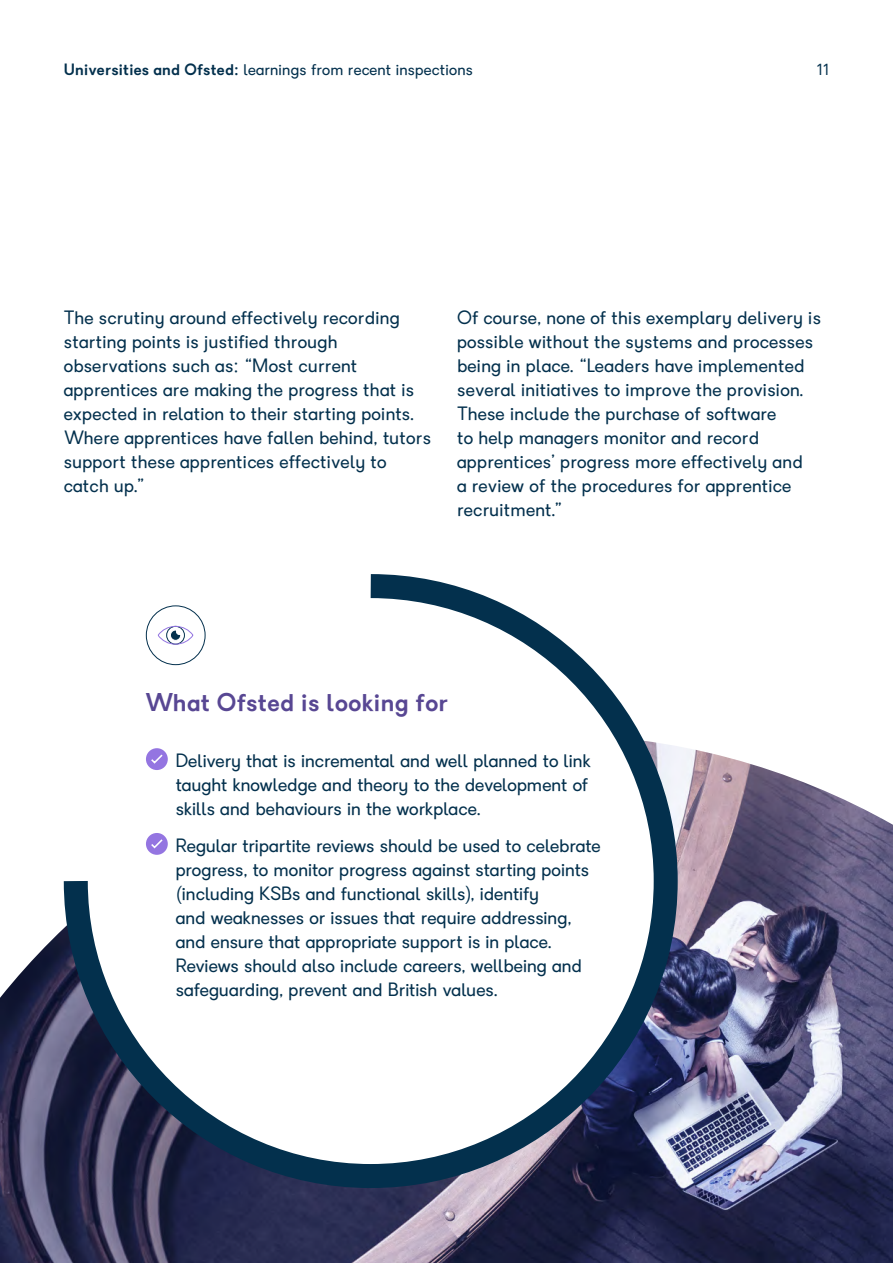
<style>
.page{position:relative;width:893px;height:1263px;background:#fff}
.page>*{position:absolute;margin:0;border:0;box-sizing:border-box;transform-origin:0 0}
.t1{font:600 24px "Granary";letter-spacing:.02em;color:#584793}
.t2{font:18px/24px "Granary";letter-spacing:.015em;color:#03304d}
.t3{font:15.3px "Granary";letter-spacing:.02em;color:#03304d}
.t4{font:15px "Granary";color:#03304d}
.s1{font-weight:600}
</style>
<div class="page">
<img style="left:0;top:749px;width:893px;height:514px">
<svg style="left:52px;top:574px;width:638px;height:626px"></svg>
<div style="left:146px;top:748px;width:22px;height:22px;background:#9475e1;border-radius:50%"></div>
<svg style="left:151px;top:754px;width:12px;height:10px"></svg>
<div style="left:146px;top:833px;width:22px;height:22px;background:#9475e1;border-radius:50%"></div>
<svg style="left:151px;top:839px;width:12px;height:10px"></svg>
<div style="left:146px;top:605px;width:59px;height:60px;border:1px solid #03304d;border-radius:50%"></div>
<svg style="left:157px;top:626px;width:37px;height:19px"></svg>
<p class="t3" style="left:64px;top:60px;width:411px"><span class="s1">Universities and Ofsted:</span> learnings from recent inspections</p>
<p class="t4" style="left:817px;top:60px;width:14px">11</p>
<p class="t2" style="left:64px;top:305px;width:369px">The scrutiny around effectively recording starting points is justified through observations such as: “Most current apprentices are making the progress that is expected in relation to their starting points.<br>Where apprentices have fallen behind, tutors support these apprentices effectively to catch up.”</p>
<p class="t2" style="left:457px;top:305px;width:365px">Of course, none of this exemplary delivery is possible without the systems and processes being in place. “Leaders have implemented several initiatives to improve the provision.<br>These include the purchase of software<br>to help managers monitor and record apprentices’ progress more effectively and<br>a review of the procedures for apprentice recruitment.”</p>
<h1 class="t1" style="left:145px;top:686px;width:304px">What Ofsted is looking for</h1>
<p class="t2" style="left:176px;top:749px;width:416px">Delivery that is incremental and well planned to link taught knowledge and theory to the development of skills and behaviours in the workplace.</p>
<p class="t2" style="left:176px;top:834px;width:426px">Regular tripartite reviews should be used to celebrate progress, to monitor progress against starting points (including KSBs and functional skills), identify<br>and weaknesses or issues that require addressing, and ensure that appropriate support is in place.<br>Reviews should also include careers, wellbeing and safeguarding, prevent and British values.</p>
</div>
